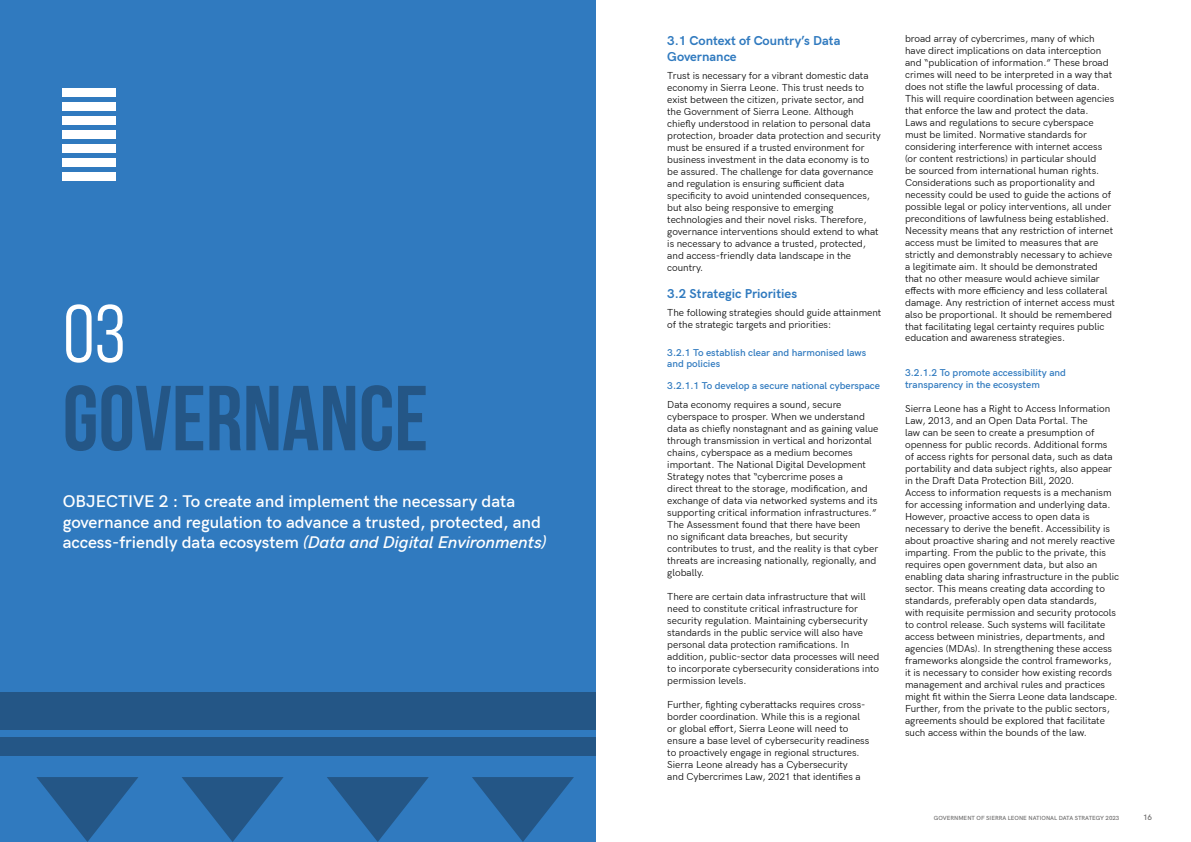
<style>
.page{position:relative;width:1191px;height:842px;background:#fff}
.page>*{position:absolute;margin:0;border:0;box-sizing:border-box;transform-origin:0 0}
.t1{font:92px "Bebas Neue";color:#245686}
.t2{font:81px "Bebas Neue Pro Middle";color:#fff}
.t3{font:600 17px/20.4px "HK Grotesk";color:#fff}
.t4{font:700 13px/15.6px "HK Grotesk";color:#307abf}
.t5{font:10px/12px "HK Grotesk";color:#000}
.t6{font:600 10px/11px "HK Grotesk";color:#307abf}
.t7{font:600 8px "HK Grotesk";color:#706f6f}
.t8{font:600 6px "HK Grotesk";color:#706f6f}
.s1{font-style:italic}
</style>
<div class="page">
<div style="left:0;top:0;width:595px;height:842px;background:#307abf"></div>
<div style="left:63px;top:88px;width:53px;height:9px;background:#fff"></div>
<div style="left:63px;top:144px;width:53px;height:9px;background:#fff"></div>
<div style="left:63px;top:116px;width:53px;height:9px;background:#fff"></div>
<div style="left:63px;top:173px;width:53px;height:8px;background:#fff"></div>
<div style="left:63px;top:102px;width:53px;height:9px;background:#fff"></div>
<div style="left:63px;top:158px;width:53px;height:9px;background:#fff"></div>
<div style="left:63px;top:130px;width:53px;height:9px;background:#fff"></div>
<div style="left:0;top:692px;width:595px;height:37px;background:#245686"></div>
<div style="left:0;top:737px;width:595px;height:19px;background:#245686"></div>
<svg style="left:36px;top:777px;width:102px;height:65px"></svg>
<svg style="left:182px;top:777px;width:102px;height:65px"></svg>
<svg style="left:327px;top:777px;width:102px;height:65px"></svg>
<svg style="left:472px;top:777px;width:102px;height:65px"></svg>
<h2 class="t2" style="left:63px;top:288px;width:64px">03</h2>
<h1 class="t1" style="left:63px;top:368px;width:367px">GOVERNANCE</h1>
<h3 class="t3" style="left:63px;top:490px;width:485px">OBJECTIVE 2 : To create and implement the necessary data governance and regulation to advance a trusted, protected, and access-friendly data ecosystem <span class="s1">(Data and Digital Environments)</span></h3>
<h3 class="t4" style="left:667px;top:32px;width:175px">3.1 Context of Country’s Data<br>Governance</h3>
<p class="t5" style="left:667px;top:68px;width:215px">Trust is necessary for a vibrant domestic data economy in Sierra Leone. This trust needs to exist between the citizen, private sector, and<br>the Government of Sierra Leone. Although chiefly understood in relation to personal data protection, broader data protection and security must be ensured if a trusted environment for business investment in the data economy is to be assured. The challenge for data governance and regulation is ensuring sufficient data specificity to avoid unintended consequences, but also being responsive to emerging technologies and their novel risks. Therefore, governance interventions should extend to what is necessary to advance a trusted, protected, and access-friendly data landscape in the country.</p>
<h3 class="t4" style="left:667px;top:285px;width:131px">3.2 Strategic Priorities</h3>
<p class="t5" style="left:667px;top:306px;width:216px">The following strategies should guide attainment of the strategic targets and priorities:</p>
<p class="t6" style="left:667px;top:346px;width:200px">3.2.1 To establish clear and harmonised laws and policies</p>
<p class="t6" style="left:667px;top:379px;width:214px">3.2.1.1 To develop a secure national cyberspace</p>
<p class="t5" style="left:667px;top:397px;width:213px">Data economy requires a sound, secure cyberspace to prosper. When we understand data as chiefly nonstagnant and as gaining value through transmission in vertical and horizontal chains, cyberspace as a medium becomes important. The National Digital Development Strategy notes that “cybercrime poses a<br>direct threat to the storage, modification, and exchange of data via networked systems and its supporting critical information infrastructures.” The Assessment found that there have been<br>no significant data breaches, but security contributes to trust, and the reality is that cyber threats are increasing nationally, regionally, and globally.</p>
<p class="t5" style="left:667px;top:589px;width:214px">There are certain data infrastructure that will need to constitute critical infrastructure for security regulation. Maintaining cybersecurity standards in the public service will also have personal data protection ramifications. In addition, public-sector data processes will need to incorporate cybersecurity considerations into permission levels.</p>
<p class="t5" style="left:667px;top:697px;width:203px">Further, fighting cyberattacks requires cross&shy;border coordination. While this is a regional or global effort, Sierra Leone will need to ensure a base level of cybersecurity readiness to proactively engage in regional structures.<br>Sierra Leone already has a Cybersecurity<br>and Cybercrimes Law, 2021 that identifies a</p>
<p class="t5" style="left:905px;top:32px;width:211px">broad array of cybercrimes, many of which have direct implications on data interception and “publication of information.” These broad crimes will need to be interpreted in a way that does not stifle the lawful processing of data.<br>This will require coordination between agencies that enforce the law and protect the data.<br>Laws and regulations to secure cyberspace must be limited. Normative standards for considering interference with internet access (or content restrictions) in particular should<br>be sourced from international human rights.<br>Considerations such as proportionality and necessity could be used to guide the actions of possible legal or policy interventions, all under preconditions of lawfulness being established.<br>Necessity means that any restriction of internet access must be limited to measures that are strictly and demonstrably necessary to achieve a legitimate aim. It should be demonstrated that no other measure would achieve similar effects with more efficiency and less collateral damage. Any restriction of internet access must also be proportional. It should be remembered that facilitating legal certainty requires public</p>
<p class="t5" style="left:905px;top:331px;width:161px">education and awareness strategies.</p>
<p class="t6" style="left:905px;top:365px;width:162px;line-height:12px">3.2.1.2 To promote accessibility and transparency in the ecosystem</p>
<p class="t5" style="left:905px;top:401px;width:216px">Sierra Leone has a Right to Access Information Law, 2013, and an Open Data Portal. The<br>law can be seen to create a presumption of openness for public records. Additional forms<br>of access rights for personal data, such as data portability and data subject rights, also appear in the Draft Data Protection Bill, 2020.<br>Access to information requests is a mechanism for accessing information and underlying data.<br>However, proactive access to open data is necessary to derive the benefit. Accessibility is about proactive sharing and not merely reactive imparting. From the public to the private, this requires open government data, but also an enabling data sharing infrastructure in the public sector. This means creating data according to standards, preferably open data standards,<br>with requisite permission and security protocols to control release. Such systems will facilitate access between ministries, departments, and agencies (MDAs). In strengthening these access frameworks alongside the control frameworks, it is necessary to consider how existing records management and archival rules and practices might fit within the Sierra Leone data landscape.<br>Further, from the private to the public sectors, agreements should be explored that facilitate such access within the bounds of the law.</p>
<p class="t8" style="left:934px;top:813px;width:187px">GOVERNMENT OF SIERRA LEONE NATIONAL DATA STRATEGY 2023</p>
<p class="t7" style="left:1143px;top:812px;width:11px">16</p>
</div>
